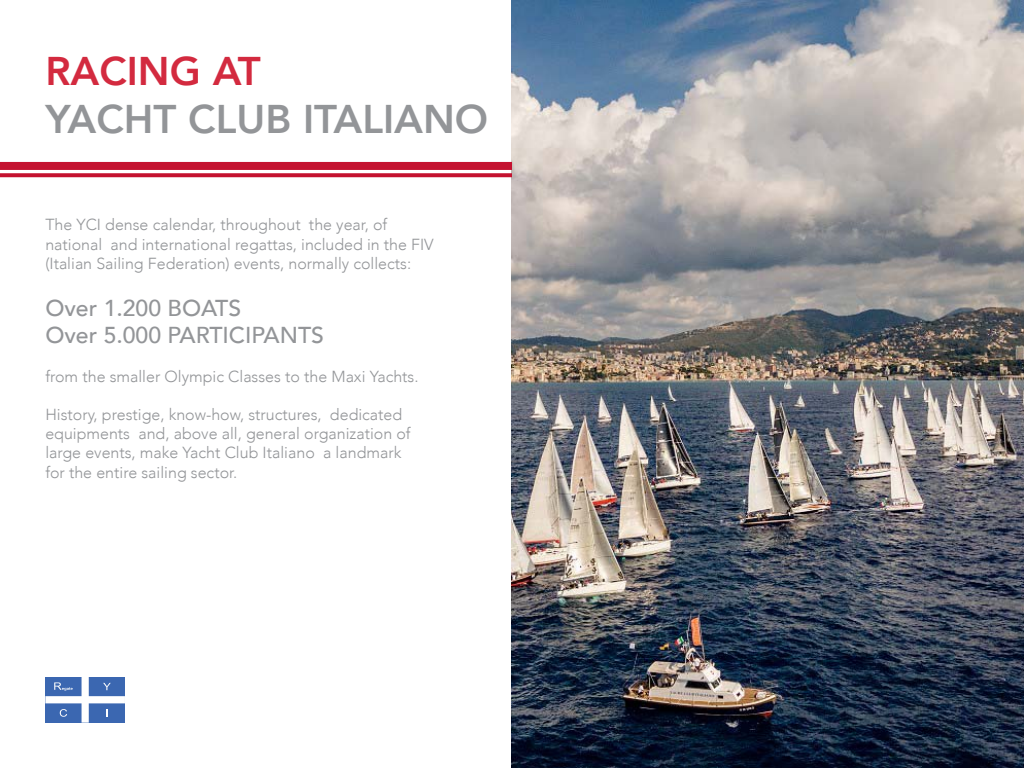
<style>
.page{position:relative;width:1024px;height:768px;background:#fff}
.page>*{position:absolute;margin:0;border:0;box-sizing:border-box;transform-origin:0 0}
.t1{font:800 40px "Avenir";color:#939598}
.t2{font:800 40px "Avenir";color:#d32a3f}
.t3{font:500 23px/27.6px "Avenir";color:#939598}
.t4{font:300 16px/19.2px "Avenir";color:#939598}
</style>
<div class="page">
<img style="left:512px;top:0;width:512px;height:768px">
<svg style="left:45px;top:677px;width:80px;height:46px"></svg>
<div style="left:0;top:162px;width:512px;height:8px;background:#c41230"></div>
<svg style="left:0;top:173px;width:512px;height:4px;background:#c71f3b"></svg>
<h1 class="t2" style="left:45px;top:40px;width:52px">RACING</h1>
<h1 class="t2" style="left:213px;top:40px;width:25px">AT</h1>
<h1 class="t1" style="left:45px;top:88px;width:280px">YACHT CLUB ITALIAN</h1>
<h1 class="t1" style="left:455px;top:88px;width:35px">O</h1>
<p class="t4" style="left:45px;top:215px;width:390px">The YCI dense calendar, throughout the year, of national and international regattas, included in the FIV (Italian Sailing Federation) events, normally collects:</p>
<h2 class="t3" style="left:45px;top:293px;width:280px">Over 1.200 BOATS<br>Over 5.000 PARTICIPANTS</h2>
<p class="t4" style="left:45px;top:367px;width:375px">from the smaller Olympic Classes to the Maxi Yachts.</p>
<p class="t4" style="left:45px;top:405px;width:367px">History, prestige, know-how, structures, dedicated equipments and, above all, general organization of large events, make Yacht Club Italiano a landmark for the entire sailing sector.</p>
</div>
